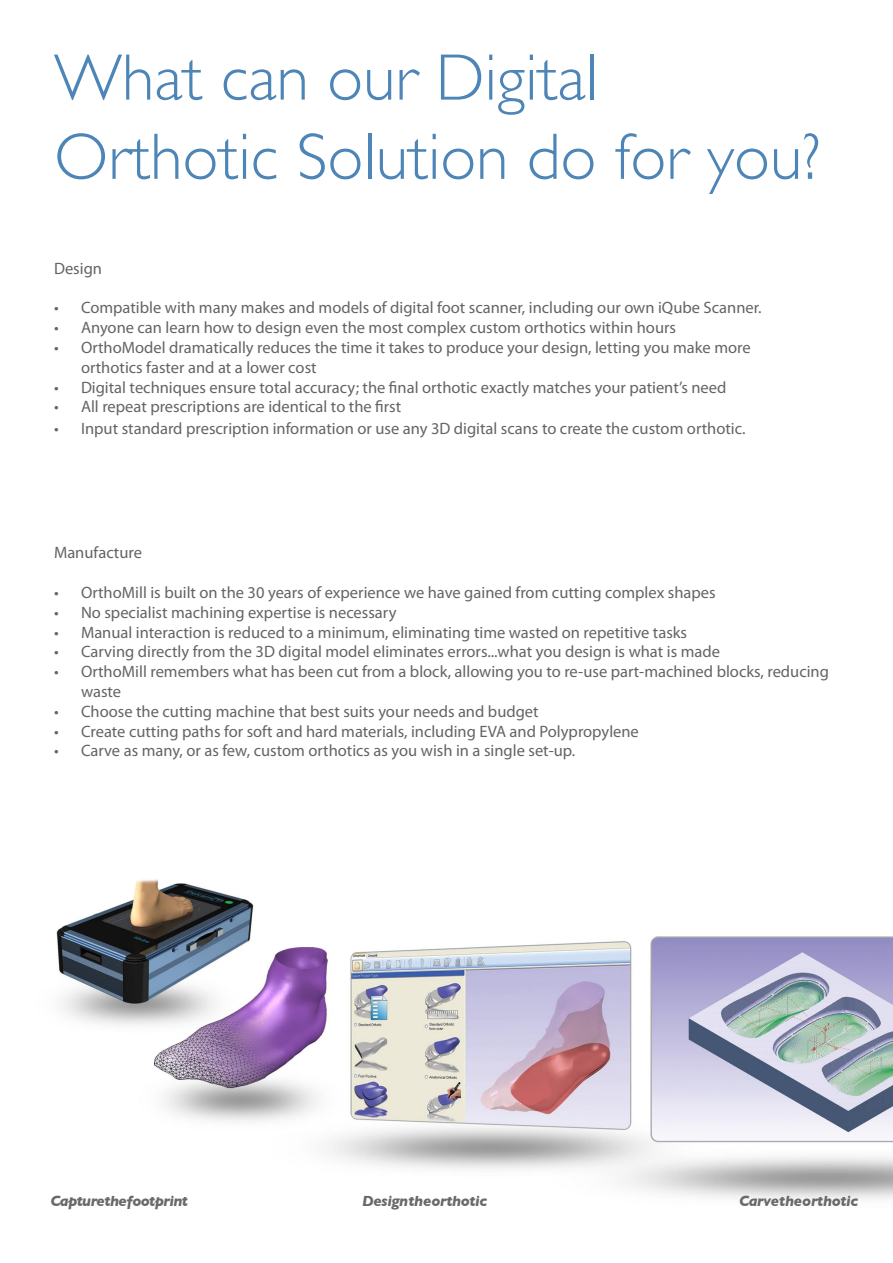
<style>
.page{position:relative;width:893px;height:1263px;background:#fff}
.page>*{position:absolute;margin:0;border:0;box-sizing:border-box;transform-origin:0 0}
.t1{font:300 66px/79.2px "Gill Sans";color:#4d85b7}
.t2{font:16.5px/19.8px "Myriad Pro";color:#646464}
.t3{font:italic 700 15px "Gill Sans";letter-spacing:-.025em;color:#69696c}
</style>
<div class="page">
<img style="left:56px;top:879px;width:837px;height:320px">
<p class="t1" style="left:54px;top:38px;width:768px">What can our Digital<br>Orthotic Solution do for you?</p>
<p class="t2" style="left:54px;top:258px;width:49px">Design</p>
<p class="t2" style="left:54px;top:298px;width:709px">• Compatible with many makes and models of digital foot scanner, including our own iQube Scanner.</p>
<p class="t2" style="left:54px;top:317px;width:623px">• Anyone can learn how to design even the most complex custom orthotics within hours</p>
<p class="t2" style="left:81px;top:337px;width:671px;text-indent:-27px">• OrthoModel dramatically reduces the time it takes to produce your design, letting you make more orthotics faster and at a lower cost</p>
<p class="t2" style="left:54px;top:377px;width:674px">• Digital techniques ensure total accuracy; the final orthotic exactly matches your patient’s need</p>
<p class="t2" style="left:54px;top:397px;width:349px">• All repeat prescriptions are identical to the first</p>
<p class="t2" style="left:54px;top:418px;width:693px">• Input standard prescription information or use any 3D digital scans to create the custom orthotic.</p>
<p class="t2" style="left:54px;top:543px;width:89px">Manufacture</p>
<p class="t2" style="left:54px;top:582px;width:663px">• OrthoMill is built on the 30 years of experience we have gained from cutting complex shapes</p>
<p class="t2" style="left:54px;top:602px;width:344px">• No specialist machining expertise is necessary</p>
<p class="t2" style="left:54px;top:622px;width:635px">• Manual interaction is reduced to a minimum, eliminating time wasted on repetitive tasks</p>
<p class="t2" style="left:54px;top:642px;width:667px">• Carving directly from the 3D digital model eliminates errors...what you design is what is made</p>
<p class="t2" style="left:81px;top:662px;width:749px;text-indent:-27px">• OrthoMill remembers what has been cut from a block, allowing you to re-use part-machined blocks, reducing waste</p>
<p class="t2" style="left:54px;top:701px;width:486px">• Choose the cutting machine that best suits your needs and budget</p>
<p class="t2" style="left:54px;top:721px;width:586px">• Create cutting paths for soft and hard materials, including EVA and Polypropylene</p>
<p class="t2" style="left:54px;top:741px;width:523px">• Carve as many, or as few, custom orthotics as you wish in a single set-up.</p>
<p class="t3" style="left:51px;top:1193px;width:139px">Capture the footprint</p>
<p class="t3" style="left:362px;top:1193px;width:126px">Design the orthotic</p>
<p class="t3" style="left:739px;top:1193px;width:121px">Carve the orthotic</p>
</div>
